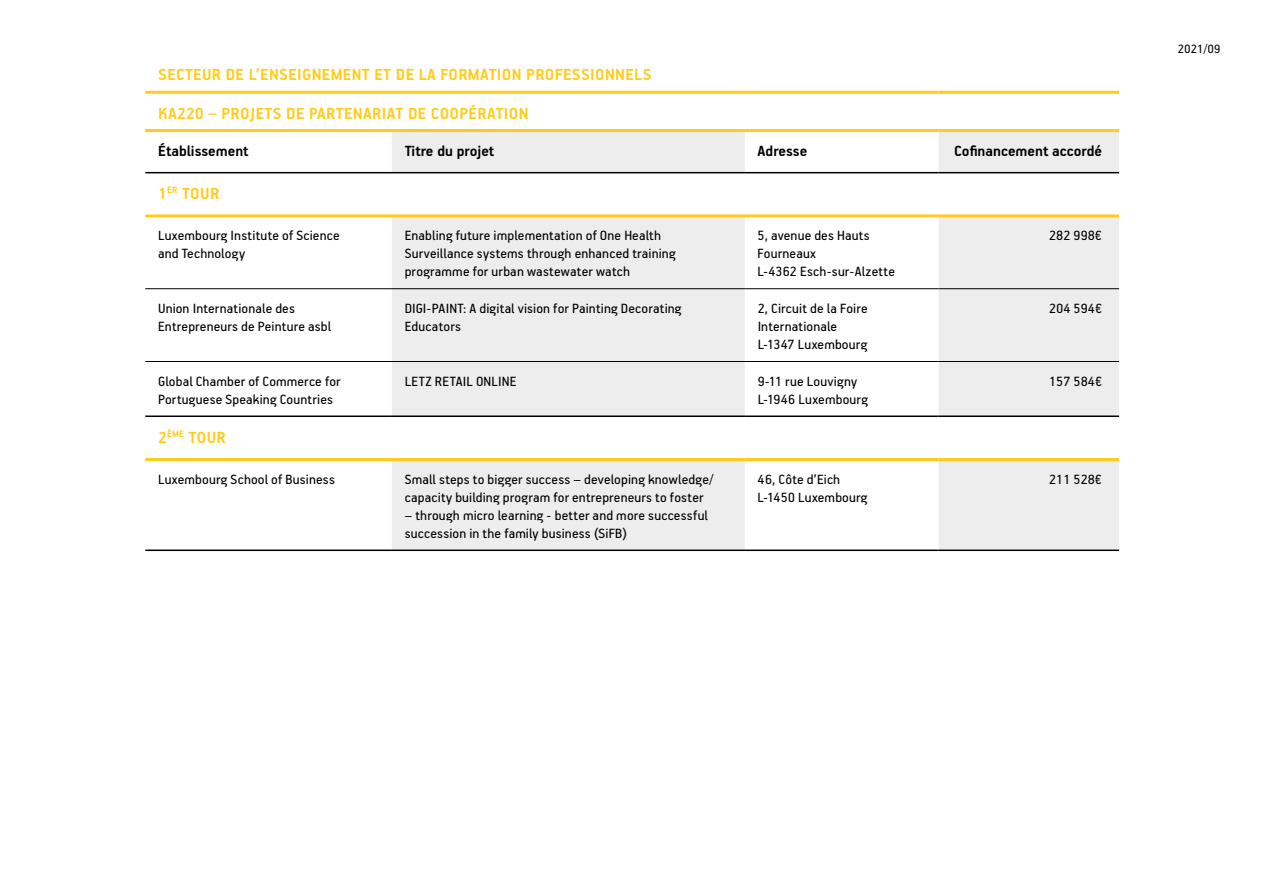
<style>
.page{position:relative;width:1263px;height:893px;background:#fff}
.page>*{position:absolute;margin:0;border:0;box-sizing:border-box;transform-origin:0 0}
.t1{font:700 18px/38.2px "PF Handbook Pro";letter-spacing:.02em;color:#ffcc1a}
.t2{font:700 16.5px "PF Handbook Pro";color:#000}
.t3{font:15px/18px "PF Handbook Pro";letter-spacing:.01em;color:#000}
.t4{font:13.5px "PF Handbook Pro";color:#000}
</style>
<div class="page">
<svg style="left:392px;top:132px;width:727px;height:417px;fill:#ededed"></svg>
<svg style="left:745px;top:132px;width:193px;height:417px"></svg>
<hr style="left:145px;top:172px;width:247px;height:1px;background:#000">
<hr style="left:392px;top:172px;width:353px;height:1px;background:#000">
<hr style="left:745px;top:172px;width:193px;height:1px;background:#000">
<hr style="left:938px;top:172px;width:181px;height:1px;background:#000">
<hr style="left:145px;top:91px;width:247px;height:3px;background:#ffcc1a">
<hr style="left:392px;top:91px;width:353px;height:3px;background:#ffcc1a">
<hr style="left:745px;top:91px;width:193px;height:3px;background:#ffcc1a">
<hr style="left:938px;top:91px;width:181px;height:3px;background:#ffcc1a">
<hr style="left:145px;top:129px;width:247px;height:3px;background:#ffcc1a">
<hr style="left:392px;top:129px;width:353px;height:3px;background:#ffcc1a">
<hr style="left:745px;top:129px;width:193px;height:3px;background:#ffcc1a">
<hr style="left:938px;top:129px;width:181px;height:3px;background:#ffcc1a">
<hr style="left:145px;top:214px;width:247px;height:3px;background:#ffcc1a">
<hr style="left:392px;top:214px;width:353px;height:3px;background:#ffcc1a">
<hr style="left:745px;top:214px;width:193px;height:3px;background:#ffcc1a">
<hr style="left:938px;top:214px;width:181px;height:3px;background:#ffcc1a">
<hr style="left:145px;top:458px;width:247px;height:3px;background:#ffcc1a">
<hr style="left:392px;top:458px;width:353px;height:3px;background:#ffcc1a">
<hr style="left:745px;top:458px;width:193px;height:3px;background:#ffcc1a">
<hr style="left:938px;top:458px;width:181px;height:3px;background:#ffcc1a">
<hr style="left:145px;top:288px;width:247px;height:1px;background:#000">
<hr style="left:392px;top:288px;width:353px;height:1px;background:#000">
<hr style="left:745px;top:288px;width:193px;height:1px;background:#000">
<hr style="left:938px;top:288px;width:181px;height:1px;background:#000">
<hr style="left:145px;top:361px;width:247px;height:1px;background:#000">
<hr style="left:392px;top:361px;width:353px;height:1px;background:#000">
<hr style="left:745px;top:361px;width:193px;height:1px;background:#000">
<hr style="left:938px;top:361px;width:181px;height:1px;background:#000">
<hr style="left:145px;top:415px;width:247px;height:2px;background:#000">
<hr style="left:392px;top:415px;width:353px;height:2px;background:#000">
<hr style="left:745px;top:415px;width:193px;height:2px;background:#000">
<hr style="left:938px;top:415px;width:181px;height:2px;background:#000">
<hr style="left:145px;top:549px;width:247px;height:2px;background:#000">
<hr style="left:392px;top:549px;width:353px;height:2px;background:#000">
<hr style="left:745px;top:549px;width:193px;height:2px;background:#000">
<hr style="left:938px;top:549px;width:181px;height:2px;background:#000">
<p class="t1" style="left:158px;top:55px;width:495px">SECTEUR DE L’ENSEIGNEMENT ET DE LA FORMATION PROFESSIONNELS<br>KA220 – PROJETS DE PARTENARIAT DE COOPÉRATION</p>
<p class="t2" style="left:158px;top:141px;width:92px">Établissement</p>
<p class="t2" style="left:405px;top:141px;width:91px">Titre du projet</p>
<p class="t2" style="left:758px;top:141px;width:51px">Adresse</p>
<p class="t2" style="left:954px;top:141px;width:149px">Cofinancement accordé</p>
<p class="t1" style="left:158px;top:174px;width:63px">1<sup>ER</sup> TOUR</p>
<p class="t3" style="left:158px;top:226px;width:183px">Luxembourg Institute of Science and Technology</p>
<p class="t3" style="left:405px;top:226px;width:272px">Enabling future implementation of One Health<br>Surveillance systems through enhanced training programme for urban wastewater watch</p>
<p class="t3" style="left:758px;top:226px;width:139px">5, avenue des Hauts<br>Fourneaux<br>L-4362 Esch-sur-Alzette</p>
<p class="t3" style="left:1049px;top:226px;width:55px">282 998€</p>
<p class="t3" style="left:158px;top:299px;width:174px">Union Internationale des<br>Entrepreneurs de Peinture asbl</p>
<p class="t3" style="left:405px;top:299px;width:278px">DIGI-PAINT: A digital vision for Painting Decorating<br>Educators</p>
<p class="t3" style="left:758px;top:299px;width:111px">2, Circuit de la Foire<br>Internationale<br>L-1347 Luxembourg</p>
<p class="t3" style="left:1049px;top:299px;width:55px">204 594€</p>
<p class="t3" style="left:158px;top:371px;width:184px">Global Chamber of Commerce for<br>Portuguese Speaking Countries</p>
<p class="t3" style="left:405px;top:371px;width:113px">LETZ RETAIL ONLINE</p>
<p class="t3" style="left:758px;top:371px;width:112px">9-11 rue Louvigny<br>L-1946 Luxembourg</p>
<p class="t3" style="left:1049px;top:371px;width:55px">157 584€</p>
<p class="t1" style="left:158px;top:417px;width:69px">2<sup>ÈME</sup> TOUR</p>
<p class="t3" style="left:158px;top:469px;width:178px">Luxembourg School of Business</p>
<p class="t3" style="left:405px;top:469px;width:310px">Small steps to bigger success – developing knowledge/ capacity building program for entrepreneurs to foster</p>
<p class="t3" style="left:405px;top:505px;width:305px">– through micro learning - better and more successful succession in the family business (SiFB)</p>
<p class="t3" style="left:758px;top:469px;width:111px">46, Côte d’Eich<br>L-1450 Luxembourg</p>
<p class="t3" style="left:1049px;top:469px;width:55px">211 528€</p>
<p class="t4" style="left:1178px;top:40px;width:44px">2021/09</p>
</div>
